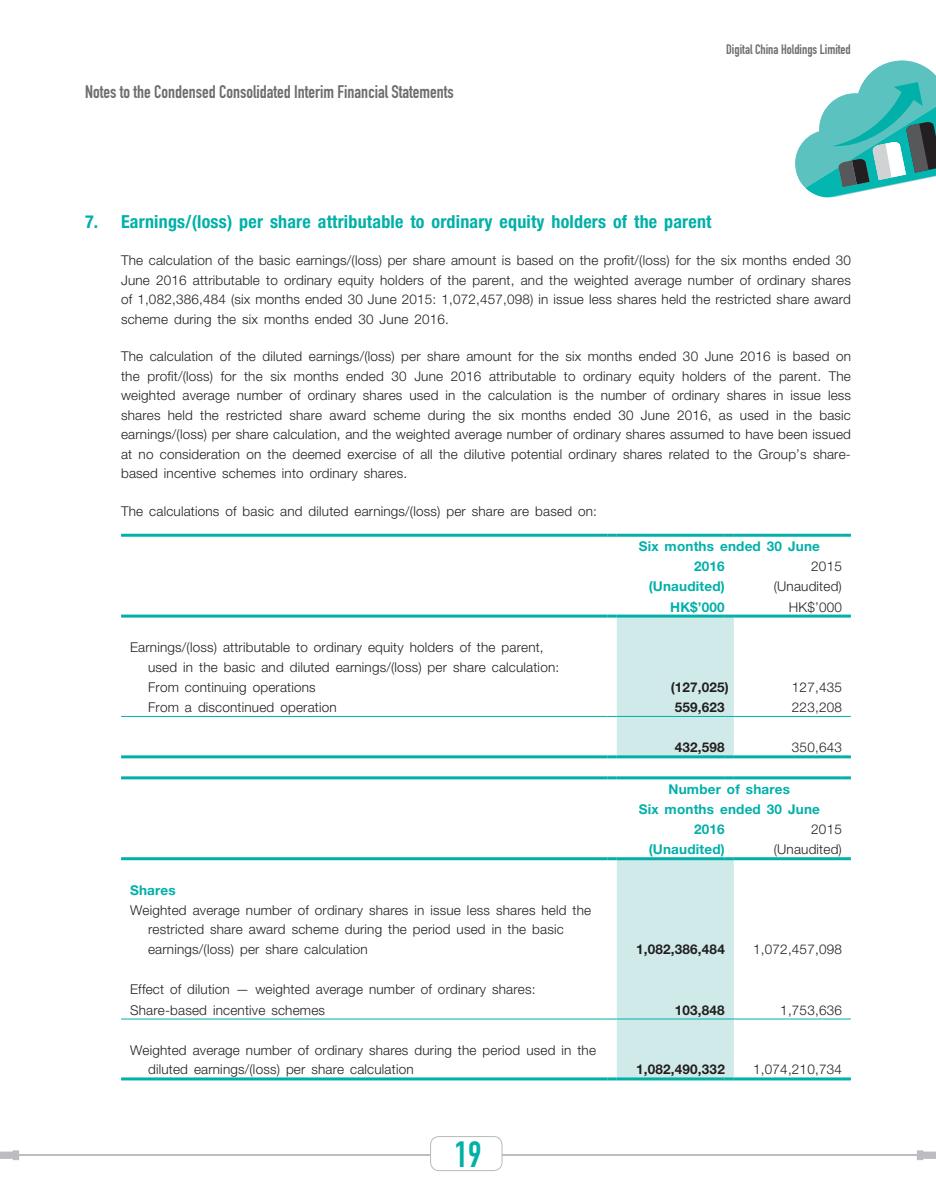
<style>
.page{position:relative;width:936px;height:1191px;background:#fff}
.page>*{position:absolute;margin:0;border:0;box-sizing:border-box;transform-origin:0 0}
.t1{font:36px "DIN Engschrift Std";color:#00b0a9}
._03_H1{font:700 condensed 18px "Helvetica Neue LT Std";letter-spacing:.01em;color:#00b0a9}
.t2{font:18px "DIN Engschrift Std";color:#6c6d70}
._12___P2{font:300 13.5px/19.5px "Helvetica Neue LT Std";letter-spacing:.015em;color:#231f20;text-align:justify}
._15_Table_Stub{font:300 13.5px/19.5px "Helvetica Neue LT Std";letter-spacing:.015em;color:#231f20}
._01_Body_Text{font:300 13.5px "Helvetica Neue LT Std";letter-spacing:.015em;color:#231f20}
._01_Body_Text-2{font:700 13.5px "Helvetica Neue LT Std";letter-spacing:.015em;color:#00b0a9}
._01_Body_Text-3{font:700 13.5px "Helvetica Neue LT Std";letter-spacing:.015em;color:#231f20}
.t3{font:13.5px "DIN Engschrift Std";color:#6c6d70}
._15_Table_Stub-2{font:700 13.5px "Helvetica Neue LT Std";letter-spacing:.015em;color:#00b0a9}
</style>
<div class="page">
<svg style="left:0;top:1150px;width:19px;height:10px"></svg>
<hr style="left:18px;top:1154px;width:412px;height:2px;background:#bcbdc0">
<svg style="left:917px;top:1150px;width:18px;height:10px"></svg>
<hr style="left:502px;top:1154px;width:416px;height:2px;background:#bcbdc0">
<div style="left:430px;top:1136px;width:72px;height:35px;border:1px solid #bcbdc0;border-radius:9px"></div>
<svg style="left:795px;top:60px;width:140px;height:138px"></svg>
<hr style="left:121px;top:534px;width:486px;height:3px;background:#00b0a9">
<svg style="left:607px;top:534px;width:9px;height:3px"></svg>
<hr style="left:616px;top:534px;width:108px;height:3px;background:#00b0a9">
<svg style="left:724px;top:534px;width:9px;height:3px"></svg>
<hr style="left:733px;top:534px;width:108px;height:3px;background:#00b0a9">
<svg style="left:841px;top:534px;width:9px;height:3px"></svg>
<hr style="left:121px;top:614px;width:486px;height:3px;background:#00b0a9">
<hr style="left:733px;top:614px;width:108px;height:3px;background:#00b0a9">
<svg style="left:841px;top:614px;width:9px;height:3px"></svg>
<hr style="left:121px;top:755px;width:486px;height:3px;background:#00b0a9">
<hr style="left:733px;top:755px;width:108px;height:3px;background:#00b0a9">
<svg style="left:841px;top:755px;width:9px;height:3px"></svg>
<hr style="left:121px;top:716px;width:486px;height:1px;background:#00b0a9">
<svg style="left:607px;top:614px;width:126px;height:144px;background:#cae8e8"></svg>
<hr style="left:733px;top:716px;width:108px;height:1px;background:#00b0a9">
<hr style="left:121px;top:776px;width:486px;height:3px;background:#00b0a9">
<svg style="left:607px;top:776px;width:9px;height:3px"></svg>
<hr style="left:616px;top:776px;width:108px;height:3px;background:#00b0a9">
<svg style="left:724px;top:776px;width:9px;height:3px"></svg>
<hr style="left:733px;top:776px;width:108px;height:3px;background:#00b0a9">
<svg style="left:841px;top:776px;width:9px;height:3px"></svg>
<hr style="left:121px;top:857px;width:486px;height:3px;background:#00b0a9">
<hr style="left:733px;top:857px;width:108px;height:3px;background:#00b0a9">
<svg style="left:841px;top:857px;width:9px;height:3px"></svg>
<hr style="left:121px;top:1077px;width:486px;height:3px;background:#00b0a9">
<hr style="left:733px;top:1077px;width:108px;height:3px;background:#00b0a9">
<svg style="left:841px;top:1077px;width:9px;height:3px"></svg>
<hr style="left:121px;top:1018px;width:486px;height:1px;background:#00b0a9">
<svg style="left:607px;top:857px;width:126px;height:223px;background:#cfeaea"></svg>
<hr style="left:733px;top:1018px;width:108px;height:1px;background:#00b0a9">
<h2 class="t2" style="left:85px;top:81px;width:370px">Notes to the Condensed Consolidated Interim Financial Statements</h2>
<p class="t3" style="left:726px;top:41px;width:126px">Digital China Holdings Limited</p>
<p class="_03_H1" style="left:85px;top:210px;width:628px">7. Earnings/(loss) per share attributable to ordinary equity holders of the parent</p>
<p class="_12___P2" style="left:121px;top:250px;width:731px">The calculation of the basic earnings/(loss) per share amount is based on the profit/(loss) for the six months ended 30<br>June 2016 attributable to ordinary equity holders of the parent, and the weighted average number of ordinary shares of 1,082,386,484 (six months ended 30 June 2015: 1,072,457,098) in issue less shares held the restricted share award scheme during the six months ended 30 June 2016.</p>
<p class="_12___P2" style="left:121px;top:346px;width:731px">The calculation of the diluted earnings/(loss) per share amount for the six months ended 30 June 2016 is based on the profit/(loss) for the six months ended 30 June 2016 attributable to ordinary equity holders of the parent. The weighted average number of ordinary shares used in the calculation is the number of ordinary shares in issue less shares held the restricted share award scheme during the six months ended 30 June 2016, as used in the basic earnings/(loss) per share calculation, and the weighted average number of ordinary shares assumed to have been issued at no consideration on the deemed exercise of all the dilutive potential ordinary shares related to the Group’s share&shy;based incentive schemes into ordinary shares.</p>
<p class="_12___P2" style="left:121px;top:501px;width:477px">The calculations of basic and diluted earnings/(loss) per share are based on:</p>
<p class="_01_Body_Text-2" style="left:638px;top:538px;width:183px">Six months ended 30 June</p>
<p class="_01_Body_Text-2" style="left:694px;top:558px;width:32px">2016</p>
<p class="_01_Body_Text" style="left:811px;top:558px;width:32px">2015</p>
<p class="_01_Body_Text-2" style="left:648px;top:578px;width:78px">(Unaudited)</p>
<p class="_01_Body_Text" style="left:773px;top:578px;width:70px">(Unaudited)</p>
<p class="_01_Body_Text-2" style="left:670px;top:598px;width:56px">HK$’000</p>
<p class="_01_Body_Text" style="left:788px;top:598px;width:55px">HK$’000</p>
<p class="_15_Table_Stub" style="left:148px;top:637px;width:412px;text-indent:-18px">Earnings/(loss) attributable to ordinary equity holders of the parent, used in the basic and diluted earnings/(loss) per share calculation:</p>
<p class="_15_Table_Stub" style="left:148px;top:677px;width:169px">From continuing operations</p>
<p class="_01_Body_Text-3" style="left:670px;top:678px;width:60px">(127,025)</p>
<p class="_01_Body_Text" style="left:791px;top:678px;width:51px">127,435</p>
<p class="_15_Table_Stub" style="left:148px;top:697px;width:190px">From a discontinued operation</p>
<p class="_01_Body_Text-3" style="left:674px;top:699px;width:51px">559,623</p>
<p class="_01_Body_Text" style="left:791px;top:699px;width:51px">223,208</p>
<p class="_01_Body_Text-3" style="left:674px;top:739px;width:51px">432,598</p>
<p class="_01_Body_Text" style="left:791px;top:739px;width:51px">350,643</p>
<p class="_01_Body_Text-2" style="left:668px;top:780px;width:123px">Number of shares</p>
<p class="_01_Body_Text-2" style="left:638px;top:800px;width:183px">Six months ended 30 June</p>
<p class="_01_Body_Text-2" style="left:694px;top:821px;width:32px">2016</p>
<p class="_01_Body_Text" style="left:811px;top:821px;width:32px">2015</p>
<p class="_01_Body_Text-2" style="left:648px;top:841px;width:78px">(Unaudited)</p>
<p class="_01_Body_Text" style="left:773px;top:841px;width:70px">(Unaudited)</p>
<p class="_15_Table_Stub-2" style="left:130px;top:881px;width:47px">Shares</p>
<p class="_15_Table_Stub" style="left:148px;top:900px;width:444px;text-indent:-18px">Weighted average number of ordinary shares in issue less shares held the restricted share award scheme during the period used in the basic earnings/(loss) per share calculation</p>
<p class="_01_Body_Text-3" style="left:636px;top:940px;width:90px">1,082,386,484</p>
<p class="_01_Body_Text" style="left:753px;top:940px;width:90px">1,072,457,098</p>
<p class="_15_Table_Stub" style="left:130px;top:979px;width:407px">Effect of dilution — weighted average number of ordinary shares:</p>
<p class="_15_Table_Stub" style="left:130px;top:999px;width:196px">Share-based incentive schemes</p>
<p class="_01_Body_Text-3" style="left:674px;top:1001px;width:51px">103,848</p>
<p class="_01_Body_Text" style="left:780px;top:1001px;width:63px">1,753,636</p>
<p class="_15_Table_Stub" style="left:148px;top:1040px;width:449px;text-indent:-18px">Weighted average number of ordinary shares during the period used in the diluted earnings/(loss) per share calculation</p>
<p class="_01_Body_Text-3" style="left:636px;top:1061px;width:90px">1,082,490,332</p>
<p class="_01_Body_Text" style="left:753px;top:1061px;width:90px">1,074,210,734</p>
<h1 class="t1" style="left:454px;top:1133px;width:28px">19</h1>
</div>
